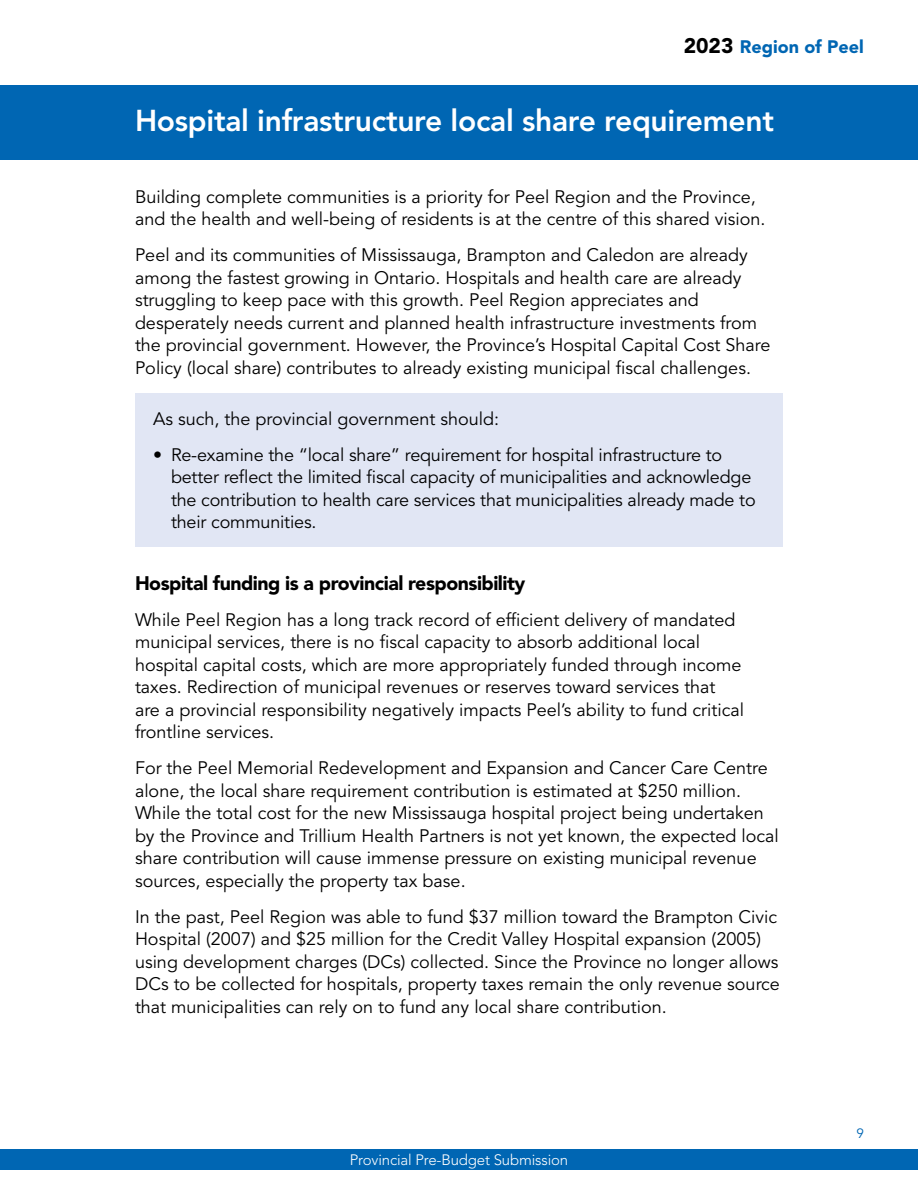
<style>
.page{position:relative;width:918px;height:1188px;background:#fff}
.page>*{position:absolute;margin:0;border:0;box-sizing:border-box;transform-origin:0 0}
.t1{font:800 30px "Avenir LT Std";letter-spacing:-.01em;color:#fff}
.t2{font:900 19.5px "Avenir LT Std";letter-spacing:-.025em;color:#000}
.t3{font:18px/22.5px "Avenir LT Std";color:#000}
.t4{font:900 18px "Avenir LT Std";color:#0066b3}
.t5{font:300 15px "Avenir LT Std";letter-spacing:-.01em;color:#fff}
.t6{font:13.5px "Avenir LT Std";color:#0066b3}
.s1{font-size:21px;color:#000}
</style>
<div class="page">
<div style="left:0;top:1149px;width:918px;height:20px;background:#0066b3"></div>
<div style="left:0;top:86px;width:918px;height:74px;background:#0066b3"></div>
<div style="left:135px;top:393px;width:648px;height:153px;background:#e1e6f4"></div>
<p class="t4" style="left:684px;top:36px;width:182px"><span class="s1">2023</span> Region of Peel</p>
<h1 class="t1" style="left:135px;top:103px;width:641px">Hospital infrastructure local share requirement</h1>
<p class="t3" style="left:135px;top:186px;width:632px">Building complete communities is a priority for Peel Region and the Province, and the health and well-being of residents is at the centre of this shared vision.</p>
<p class="t3" style="left:135px;top:244px;width:637px">Peel and its communities of Mississauga, Brampton and Caledon are already among the fastest growing in Ontario. Hospitals and health care are already struggling to keep pace with this growth. Peel Region appreciates and desperately needs current and planned health infrastructure investments from the provincial government. However, the Province’s Hospital Capital Cost Share Policy (local share) contributes to already existing municipal fiscal challenges.</p>
<p class="t3" style="left:153px;top:408px;width:348px">As such, the provincial government should:</p>
<p class="t3" style="left:171px;top:444px;width:586px;text-indent:-18px">• Re-examine the “local share” requirement for hospital infrastructure to better reflect the limited fiscal capacity of municipalities and acknowledge the contribution to health care services that municipalities already made to their communities.</p>
<h2 class="t2" style="left:135px;top:571px;width:392px">Hospital funding is a provincial responsibility</h2>
<p class="t3" style="left:135px;top:609px;width:611px">While Peel Region has a long track record of efficient delivery of mandated municipal services, there is no fiscal capacity to absorb additional local hospital capital costs, which are more appropriately funded through income taxes. Redirection of municipal revenues or reserves toward services that are a provincial responsibility negatively impacts Peel’s ability to fund critical frontline services.</p>
<p class="t3" style="left:135px;top:757px;width:645px">For the Peel Memorial Redevelopment and Expansion and Cancer Care Centre alone, the local share requirement contribution is estimated at $250 million.<br>While the total cost for the new Mississauga hospital project being undertaken by the Province and Trillium Health Partners is not yet known, the expected local share contribution will cause immense pressure on existing municipal revenue sources, especially the property tax base.</p>
<p class="t3" style="left:135px;top:906px;width:647px">In the past, Peel Region was able to fund $37 million toward the Brampton Civic Hospital (2007) and $25 million for the Credit Valley Hospital expansion (2005) using development charges (DCs) collected. Since the Province no longer allows DCs to be collected for hospitals, property taxes remain the only revenue source that municipalities can rely on to fund any local share contribution.</p>
<p class="t5" style="left:350px;top:1151px;width:220px">Provincial Pre-Budget Submission</p>
<p class="t6" style="left:856px;top:1125px;width:9px">9</p>
</div>
